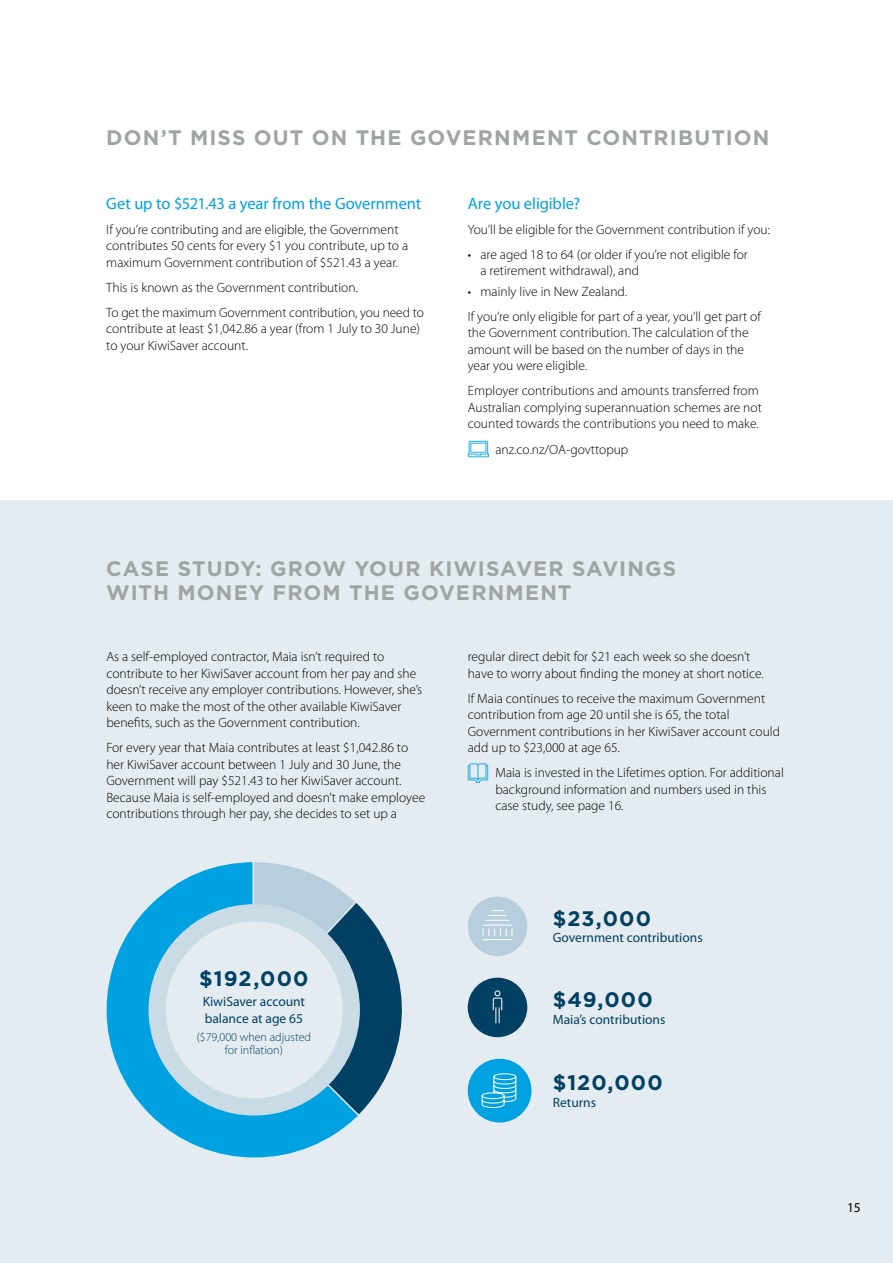
<style>
.page{position:relative;width:893px;height:1263px;background:#fff}
.page>*{position:absolute;margin:0;border:0;box-sizing:border-box;transform-origin:0 0}
.t1{font:700 21px/24px "Gotham";letter-spacing:.05em;color:#9ea5a3}
.t2{font:700 21px "Gotham";letter-spacing:.055em;color:#004062}
.t3{font:16.5px "Myriad Pro";letter-spacing:-.005em;color:#00a1e0}
.t4{font:300 13.5px/16.5px "Myriad Pro";color:#000}
.t5{font:13.5px/16.5px "Myriad Pro";color:#004062}
.t6{font:13.5px "Myriad Pro";color:#000}
.t7{font:300 12px/13.5px "Myriad Pro";color:#004062;text-align:center}
</style>
<div class="page">
<div style="left:0;top:500px;width:893px;height:763px;background:#e4ecf1"></div>
<svg style="left:468px;top:763px;width:20px;height:20px"></svg>
<svg style="left:468px;top:441px;width:21px;height:16px"></svg>
<div style="left:468px;top:896px;width:59px;height:60px;background:#b7cfdc;border-radius:50%"></div>
<svg style="left:483px;top:910px;width:30px;height:30px"></svg>
<div style="left:468px;top:978px;width:59px;height:59px;background:#004062;border-radius:50%"></div>
<svg style="left:492px;top:990px;width:10px;height:34px"></svg>
<div style="left:468px;top:1059px;width:63px;height:63px;background:#00a1e0;border-radius:50%"></div>
<svg style="left:481px;top:1073px;width:36px;height:35px"></svg>
<svg style="left:106px;top:862px;width:251px;height:296px"></svg>
<svg style="left:251px;top:862px;width:151px;height:255px"></svg>
<div style="left:149px;top:904px;width:211px;height:211px;background:#c9dbe4;border-radius:50%"></div>
<div style="left:166px;top:921px;width:177px;height:177px;background:#e4ecf1;border-radius:50%"></div>
<h1 class="t1" style="left:106px;top:125px;width:665px">DON’T MISS OUT ON THE GOVERNMENT CONTRIBUTION</h1>
<p class="t3" style="left:106px;top:193px;width:317px">Get up to $521.43 a year from the Government</p>
<p class="t4" style="left:106px;top:221px;width:303px">If you’re contributing and are eligible, the Government contributes 50 cents for every $1 you contribute, up to a maximum Government contribution of $521.43 a year.</p>
<p class="t4" style="left:106px;top:275px;width:319px;line-height:25px">This is known as the Government contribution.<br>To get the maximum Government contribution, you need to</p>
<p class="t4" style="left:106px;top:320px;width:315px">contribute at least $1,042.86 a year (from 1 July to 30 June) to your KiwiSaver account.</p>
<p class="t3" style="left:468px;top:193px;width:114px">Are you eligible?</p>
<p class="t4" style="left:468px;top:221px;width:304px">You’ll be eligible for the Government contribution if you:</p>
<p class="t4" style="left:480px;top:246px;width:269px;text-indent:-13px">• are aged 18 to 64 (or older if you’re not eligible for a retirement withdrawal), and</p>
<p class="t4" style="left:468px;top:279px;width:295px;line-height:25px">• mainly live in New Zealand.<br>If you’re only eligible for part of a year, you’ll get part of</p>
<p class="t4" style="left:468px;top:325px;width:282px">the Government contribution. The calculation of the amount will be based on the number of days in the year you were eligible.</p>
<p class="t4" style="left:468px;top:383px;width:296px">Employer contributions and amounts transferred from<br>Australian complying superannuation schemes are not counted towards the contributions you need to make.</p>
<p class="t4" style="left:495px;top:441px;width:135px">anz.co.nz/OA-govttopup</p>
<h1 class="t1" style="left:106px;top:556px;width:571px">CASE STUDY: GROW YOUR KIWISAVER SAVINGS<br>WITH MONEY FROM THE GOVERNMENT</h1>
<p class="t4" style="left:106px;top:648px;width:317px">As a self-employed contractor, Maia isn’t required to contribute to her KiwiSaver account from her pay and she doesn’t receive any employer contributions. However, she’s keen to make the most of the other available KiwiSaver benefits, such as the Government contribution.</p>
<p class="t4" style="left:106px;top:739px;width:320px">For every year that Maia contributes at least $1,042.86 to her KiwiSaver account between 1 July and 30 June, the Government will pay $521.43 to her KiwiSaver account.<br>Because Maia is self-employed and doesn’t make employee contributions through her pay, she decides to set up a</p>
<h1 class="t2" style="left:199px;top:966px;width:111px">$192,000</h1>
<p class="t5" style="left:203px;top:993px;width:104px">KiwiSaver account balance at age 65</p>
<p class="t7" style="left:197px;top:1030px;width:116px">($79,000 when adjusted for inflation)</p>
<p class="t4" style="left:468px;top:648px;width:297px">regular direct debit for $21 each week so she doesn’t have to worry about finding the money at short notice.</p>
<p class="t4" style="left:468px;top:690px;width:314px">If Maia continues to receive the maximum Government contribution from age 20 until she is 65, the total Government contributions in her KiwiSaver account could add up to $23,000 at age 65.</p>
<p class="t4" style="left:495px;top:764px;width:290px">Maia is invested in the Lifetimes option. For additional background information and numbers used in this case study, see page 16.</p>
<h1 class="t2" style="left:553px;top:906px;width:100px">$23,000</h1>
<p class="t5" style="left:553px;top:929px;width:151px">Government contributions</p>
<h1 class="t2" style="left:553px;top:987px;width:102px">$49,000</h1>
<p class="t5" style="left:553px;top:1010px;width:114px">Maia’s contributions</p>
<h1 class="t2" style="left:553px;top:1071px;width:111px">$120,000</h1>
<p class="t5" style="left:553px;top:1094px;width:45px">Returns</p>
<p class="t6" style="left:847px;top:1199px;width:15px">15</p>
</div>
